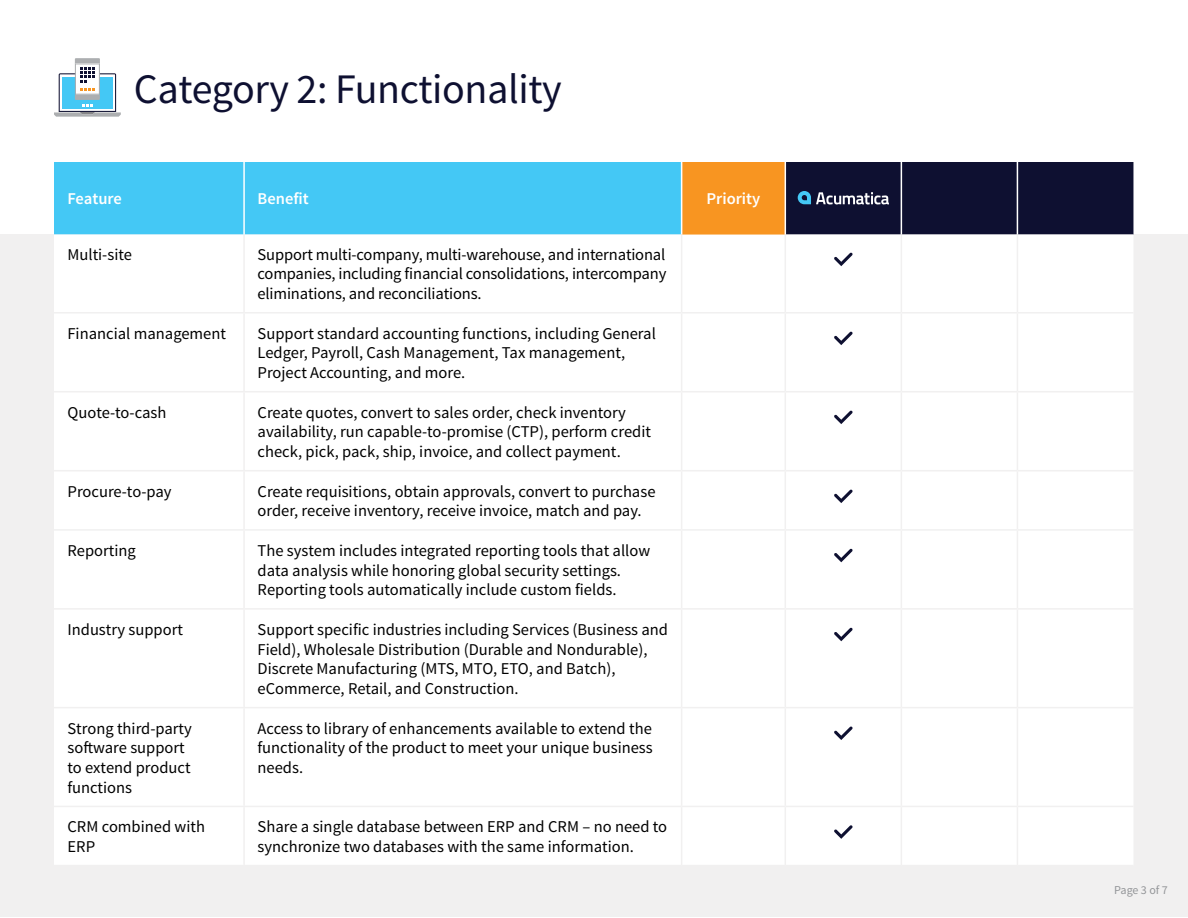
<style>
.page{position:relative;width:1188px;height:918px;background:#fff}
.page>*{position:absolute;margin:0;border:0;box-sizing:border-box;transform-origin:0 0}
.t1{font:42px "Source Sans Pro";letter-spacing:-.01em;color:#0e1031}
.t2{font:16.5px/19.8px "Source Sans Pro";color:#000}
.t3{font:600 16.5px "Source Sans Pro";color:#fff}
.t4{font:12px "Source Sans Pro";letter-spacing:-.005em;color:#939598}
</style>
<div class="page">
<div style="left:0;top:234px;width:1187px;height:683px;background:#f1f0f0"></div>
<div style="left:54px;top:162px;width:627px;height:73px;background:#44c8f5"></div>
<div style="left:682px;top:162px;width:103px;height:73px;background:#f89521"></div>
<div style="left:54px;top:235px;width:1079px;height:630px;background:#fff"></div>
<hr style="left:243px;top:162px;width:2px;height:73px;background:#fff">
<hr style="left:681px;top:162px;width:1px;height:73px;background:#fff">
<hr style="left:243px;top:235px;width:2px;height:77px;background:#f1f0f0">
<hr style="left:681px;top:235px;width:1px;height:77px;background:#f1f0f0">
<hr style="left:785px;top:235px;width:1px;height:77px;background:#f1f0f0">
<hr style="left:901px;top:235px;width:1px;height:77px;background:#f1f0f0">
<hr style="left:1017px;top:235px;width:1px;height:77px;background:#f1f0f0">
<hr style="left:54px;top:312px;width:190px;height:2px;background:#f1f0f0">
<hr style="left:244px;top:312px;width:438px;height:2px;background:#f1f0f0">
<hr style="left:243px;top:314px;width:2px;height:77px;background:#f1f0f0">
<hr style="left:682px;top:312px;width:103px;height:2px;background:#f1f0f0">
<hr style="left:681px;top:314px;width:1px;height:77px;background:#f1f0f0">
<hr style="left:785px;top:312px;width:116px;height:2px;background:#f1f0f0">
<hr style="left:785px;top:314px;width:1px;height:77px;background:#f1f0f0">
<hr style="left:901px;top:312px;width:116px;height:2px;background:#f1f0f0">
<hr style="left:901px;top:314px;width:1px;height:77px;background:#f1f0f0">
<hr style="left:1017px;top:312px;width:116px;height:2px;background:#f1f0f0">
<hr style="left:1017px;top:314px;width:1px;height:77px;background:#f1f0f0">
<hr style="left:54px;top:391px;width:190px;height:1px;background:#f1f0f0">
<hr style="left:244px;top:391px;width:438px;height:1px;background:#f1f0f0">
<hr style="left:243px;top:392px;width:2px;height:78px;background:#f1f0f0">
<hr style="left:682px;top:391px;width:103px;height:1px;background:#f1f0f0">
<hr style="left:681px;top:392px;width:1px;height:78px;background:#f1f0f0">
<hr style="left:785px;top:391px;width:116px;height:1px;background:#f1f0f0">
<hr style="left:785px;top:392px;width:1px;height:78px;background:#f1f0f0">
<hr style="left:901px;top:391px;width:116px;height:1px;background:#f1f0f0">
<hr style="left:901px;top:392px;width:1px;height:78px;background:#f1f0f0">
<hr style="left:1017px;top:391px;width:116px;height:1px;background:#f1f0f0">
<hr style="left:1017px;top:392px;width:1px;height:78px;background:#f1f0f0">
<hr style="left:54px;top:470px;width:190px;height:1px;background:#f1f0f0">
<hr style="left:244px;top:470px;width:438px;height:1px;background:#f1f0f0">
<hr style="left:243px;top:471px;width:2px;height:58px;background:#f1f0f0">
<hr style="left:682px;top:470px;width:103px;height:1px;background:#f1f0f0">
<hr style="left:681px;top:471px;width:1px;height:58px;background:#f1f0f0">
<hr style="left:785px;top:470px;width:116px;height:1px;background:#f1f0f0">
<hr style="left:785px;top:471px;width:1px;height:58px;background:#f1f0f0">
<hr style="left:901px;top:470px;width:116px;height:1px;background:#f1f0f0">
<hr style="left:901px;top:471px;width:1px;height:58px;background:#f1f0f0">
<hr style="left:1017px;top:470px;width:116px;height:1px;background:#f1f0f0">
<hr style="left:1017px;top:471px;width:1px;height:58px;background:#f1f0f0">
<hr style="left:54px;top:529px;width:190px;height:2px;background:#f1f0f0">
<hr style="left:244px;top:529px;width:438px;height:2px;background:#f1f0f0">
<hr style="left:243px;top:531px;width:2px;height:77px;background:#f1f0f0">
<hr style="left:682px;top:529px;width:103px;height:2px;background:#f1f0f0">
<hr style="left:681px;top:531px;width:1px;height:77px;background:#f1f0f0">
<hr style="left:785px;top:529px;width:116px;height:2px;background:#f1f0f0">
<hr style="left:785px;top:531px;width:1px;height:77px;background:#f1f0f0">
<hr style="left:901px;top:529px;width:116px;height:2px;background:#f1f0f0">
<hr style="left:901px;top:531px;width:1px;height:77px;background:#f1f0f0">
<hr style="left:1017px;top:529px;width:116px;height:2px;background:#f1f0f0">
<hr style="left:1017px;top:531px;width:1px;height:77px;background:#f1f0f0">
<hr style="left:54px;top:608px;width:190px;height:2px;background:#f1f0f0">
<hr style="left:244px;top:608px;width:438px;height:2px;background:#f1f0f0">
<hr style="left:243px;top:610px;width:2px;height:97px;background:#f1f0f0">
<hr style="left:682px;top:608px;width:103px;height:2px;background:#f1f0f0">
<hr style="left:681px;top:610px;width:1px;height:97px;background:#f1f0f0">
<hr style="left:785px;top:608px;width:116px;height:2px;background:#f1f0f0">
<hr style="left:785px;top:610px;width:1px;height:97px;background:#f1f0f0">
<hr style="left:901px;top:608px;width:116px;height:2px;background:#f1f0f0">
<hr style="left:901px;top:610px;width:1px;height:97px;background:#f1f0f0">
<hr style="left:1017px;top:608px;width:116px;height:2px;background:#f1f0f0">
<hr style="left:1017px;top:610px;width:1px;height:97px;background:#f1f0f0">
<hr style="left:54px;top:707px;width:190px;height:1px;background:#f1f0f0">
<hr style="left:244px;top:707px;width:438px;height:1px;background:#f1f0f0">
<hr style="left:243px;top:708px;width:2px;height:98px;background:#f1f0f0">
<hr style="left:682px;top:707px;width:103px;height:1px;background:#f1f0f0">
<hr style="left:681px;top:708px;width:1px;height:98px;background:#f1f0f0">
<hr style="left:785px;top:707px;width:116px;height:1px;background:#f1f0f0">
<hr style="left:785px;top:708px;width:1px;height:98px;background:#f1f0f0">
<hr style="left:901px;top:707px;width:116px;height:1px;background:#f1f0f0">
<hr style="left:901px;top:708px;width:1px;height:98px;background:#f1f0f0">
<hr style="left:1017px;top:707px;width:116px;height:1px;background:#f1f0f0">
<hr style="left:1017px;top:708px;width:1px;height:98px;background:#f1f0f0">
<hr style="left:54px;top:806px;width:190px;height:1px;background:#f1f0f0">
<hr style="left:244px;top:806px;width:438px;height:1px;background:#f1f0f0">
<hr style="left:243px;top:807px;width:2px;height:58px;background:#f1f0f0">
<hr style="left:682px;top:806px;width:103px;height:1px;background:#f1f0f0">
<hr style="left:681px;top:807px;width:1px;height:58px;background:#f1f0f0">
<hr style="left:785px;top:806px;width:116px;height:1px;background:#f1f0f0">
<hr style="left:785px;top:807px;width:1px;height:58px;background:#f1f0f0">
<hr style="left:901px;top:806px;width:116px;height:1px;background:#f1f0f0">
<hr style="left:901px;top:807px;width:1px;height:58px;background:#f1f0f0">
<hr style="left:1017px;top:806px;width:116px;height:1px;background:#f1f0f0">
<hr style="left:1017px;top:807px;width:1px;height:58px;background:#f1f0f0">
<div style="left:786px;top:162px;width:347px;height:73px;background:#0e1031"></div>
<svg style="left:834px;top:253px;width:19px;height:13px"></svg>
<svg style="left:834px;top:332px;width:19px;height:13px"></svg>
<svg style="left:834px;top:410px;width:19px;height:14px"></svg>
<svg style="left:834px;top:489px;width:19px;height:14px"></svg>
<svg style="left:834px;top:549px;width:19px;height:13px"></svg>
<svg style="left:834px;top:628px;width:19px;height:13px"></svg>
<svg style="left:834px;top:726px;width:19px;height:14px"></svg>
<svg style="left:834px;top:825px;width:19px;height:14px"></svg>
<svg style="left:54px;top:58px;width:67px;height:59px"></svg>
<h1 class="t1" style="left:134px;top:63px;width:429px">Category 2: Functionality</h1>
<p class="t3" style="left:68px;top:189px;width:56px">Feature</p>
<p class="t3" style="left:258px;top:189px;width:53px">Benefit</p>
<p class="t3" style="left:707px;top:189px;width:55px">Priority</p>
<p class="t2" style="left:68px;top:245px;width:66px">Multi-site</p>
<p class="t2" style="left:258px;top:245px;width:410px;text-align:justify">Support multi-company, multi-warehouse, and international companies, including financial consolidations, intercompany eliminations, and reconciliations.</p>
<p class="t2" style="left:68px;top:324px;width:160px">Financial management</p>
<p class="t2" style="left:258px;top:324px;width:400px">Support standard accounting functions, including General<br>Ledger, Payroll, Cash Management, Tax management,<br>Project Accounting, and more.</p>
<p class="t2" style="left:68px;top:403px;width:100px">Quote-to-cash</p>
<p class="t2" style="left:258px;top:403px;width:395px">Create quotes, convert to sales order, check inventory availability, run capable-to-promise (CTP), perform credit check, pick, pack, ship, invoice, and collect payment.</p>
<p class="t2" style="left:68px;top:482px;width:106px">Procure-to-pay</p>
<p class="t2" style="left:258px;top:482px;width:399px">Create requisitions, obtain approvals, convert to purchase order, receive inventory, receive invoice, match and pay.</p>
<p class="t2" style="left:68px;top:541px;width:70px">Reporting</p>
<p class="t2" style="left:258px;top:541px;width:394px">The system includes integrated reporting tools that allow data analysis while honoring global security settings.<br>Reporting tools automatically include custom fields.</p>
<p class="t2" style="left:68px;top:620px;width:117px">Industry support</p>
<p class="t2" style="left:258px;top:620px;width:412px">Support specific industries including Services (Business and Field), Wholesale Distribution (Durable and Nondurable), Discrete Manufacturing (MTS, MTO, ETO, and Batch), eCommerce, Retail, and Construction.</p>
<p class="t2" style="left:68px;top:718px;width:126px">Strong third-party software support to extend product functions</p>
<p class="t2" style="left:258px;top:718px;width:397px;text-align:justify">Access to library of enhancements available to extend the functionality of the product to meet your unique business needs.</p>
<p class="t2" style="left:68px;top:817px;width:139px">CRM combined with<br>ERP</p>
<p class="t2" style="left:258px;top:817px;width:411px">Share a single database between ERP and CRM – no need to synchronize two databases with the same information.</p>
<p class="t4" style="left:1114px;top:883px;width:55px">Page 3 of 7</p>
</div>
